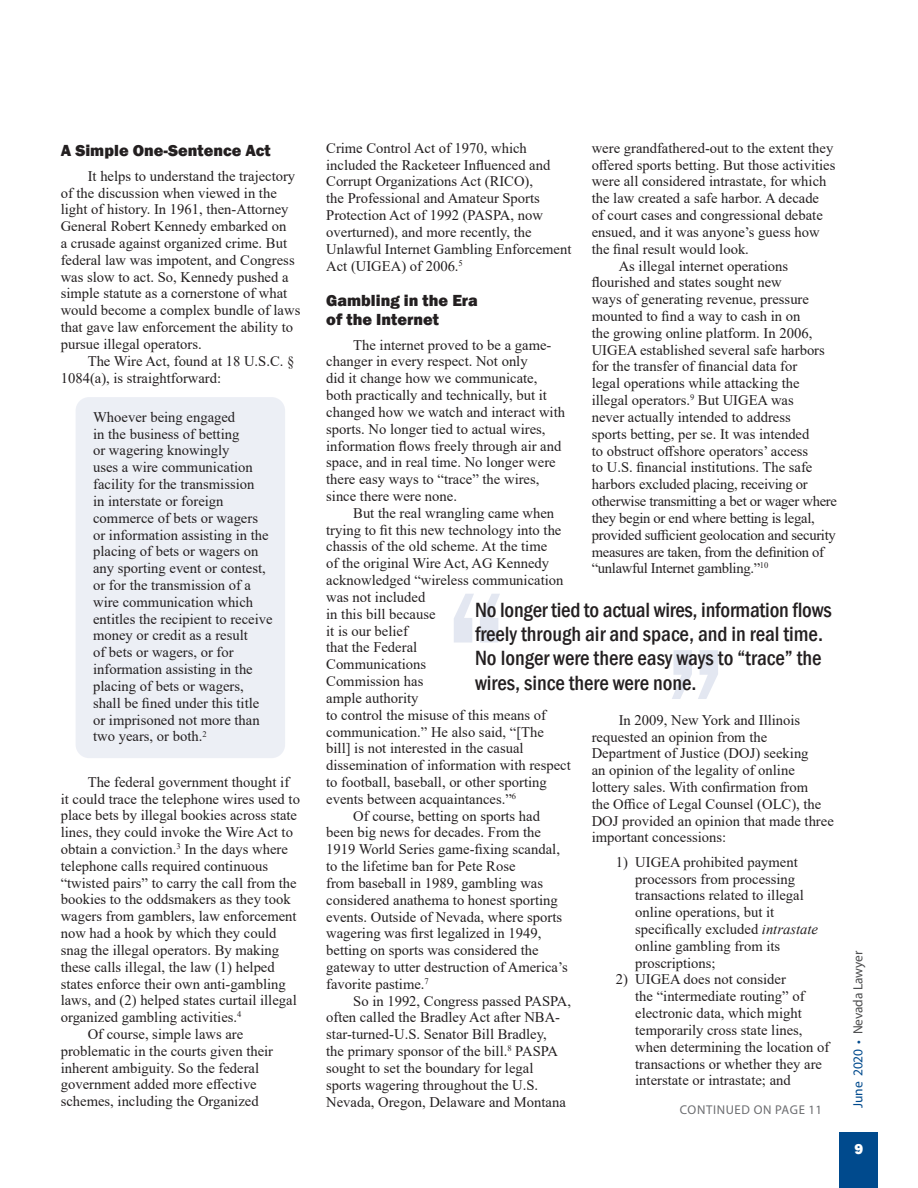
<style>
.page{position:relative;width:918px;height:1188px;background:#fff}
.page>*{position:absolute;margin:0;border:0;box-sizing:border-box;transform-origin:0 0}
.t1{font:500 condensed 21.15px/24.3px "Franklin Gothic";color:#231f20;text-align:justify}
.t2{font:800 16.5px "Franklin Gothic";color:#231f20}
.t3{font:800 15px "Franklin Gothic";color:#fff}
.t4{font:14.7px/16.8px "Times New Roman";color:#231f20}
.t5{font:13.35px "Myriad Pro";letter-spacing:-.01em;color:#4b4c4d}
.t6{font:12.75px "Myriad Pro";letter-spacing:.05em;color:#6c6d70}
.s1{font-style:italic}
.s2{font-size:13.5px;color:#004a8d}
.s3{color:#004a8d}
.s4{font-size:14.85px;color:#fff}
</style>
<div class="page">
<svg style="left:672px;top:650px;width:46px;height:49px"></svg>
<div style="left:76px;top:397px;width:209px;height:361px;background:#e7eaf3;border-radius:13px"></div>
<div style="left:840px;top:1132px;width:38px;height:56px;background:#004a8d"></div>
<svg style="left:454px;top:594px;width:46px;height:49px"></svg>
<p class="t2" style="left:61px;top:140px;width:211px">A Simple One-Sentence Act</p>
<p class="t4" style="left:61px;top:167px;width:241px;text-indent:27px">It helps to understand the trajectory of the discussion when viewed in the light of history. In 1961, then-Attorney General Robert Kennedy embarked on<br>a crusade against organized crime. But federal law was impotent, and Congress was slow to act. So, Kennedy pushed a simple statute as a cornerstone of what would become a complex bundle of laws that gave law enforcement the ability to pursue illegal operators.</p>
<p class="t4" style="left:61px;top:352px;width:235px;text-indent:27px">The Wire Act, found at 18 U.S.C. §<br>1084(a), is straightforward:</p>
<p class="t4" style="left:93px;top:408px;width:181px">Whoever being engaged<br>in the business of betting<br>or wagering knowingly<br>uses a wire communication facility for the transmission<br>in interstate or foreign commerce of bets or wagers or information assisting in the placing of bets or wagers on any sporting event or contest, or for the transmission of a wire communication which entitles the recipient to receive money or credit as a result<br>of bets or wagers, or for information assisting in the placing of bets or wagers, shall be fined under this title or imprisoned not more than two years, or both.<sup>2</sup></p>
<p class="t4" style="left:61px;top:773px;width:241px;text-indent:27px">The federal government thought if it could trace the telephone wires used to place bets by illegal bookies across state lines, they could invoke the Wire Act to obtain a conviction.<sup>3</sup> In the days where telephone calls required continuous “twisted pairs” to carry the call from the bookies to the oddsmakers as they took wagers from gamblers, law enforcement now had a hook by which they could snag the illegal operators. By making these calls illegal, the law (1) helped states enforce their own anti-gambling laws, and (2) helped states curtail illegal organized gambling activities.<sup>4</sup></p>
<p class="t4" style="left:61px;top:1025px;width:214px;text-indent:27px">Of course, simple laws are problematic in the courts given their inherent ambiguity. So the federal government added more effective schemes, including the Organized</p>
<p class="t4" style="left:326px;top:139px;width:247px">Crime Control Act of 1970, which included the Racketeer Influenced and Corrupt Organizations Act (RICO),<br>the Professional and Amateur Sports Protection Act of 1992 (PASPA, now overturned), and more recently, the Unlawful Internet Gambling Enforcement Act (UIGEA) of 2006.<sup>5</sup></p>
<p class="t2" style="left:326px;top:290px;width:153px">Gambling in the Era</p>
<p class="t2" style="left:326px;top:309px;width:114px">of the Internet</p>
<p class="t4" style="left:326px;top:336px;width:240px;text-indent:27px">The internet proved to be a game&shy;changer in every respect. Not only<br>did it change how we communicate, both practically and technically, but it changed how we watch and interact with sports. No longer tied to actual wires, information flows freely through air and space, and in real time. No longer were there easy ways to “trace” the wires, since there were none.</p>
<p class="t4" style="left:326px;top:504px;width:246px;text-indent:27px">But the real wrangling came when trying to fit this new technology into the chassis of the old scheme. At the time<br>of the original Wire Act, AG Kennedy acknowledged “wireless communication was not included<br>in this bill because<br>it is our belief<br>that the Federal<br>Communications<br>Commission has<br>ample authority<br>to control the misuse of this means of communication.” He also said, “[The bill] is not interested in the casual dissemination of information with respect to football, baseball, or other sporting events between acquaintances.”<sup>6</sup></p>
<p class="t4" style="left:326px;top:807px;width:243px;text-indent:27px">Of course, betting on sports had been big news for decades. From the 1919 World Series game-fixing scandal, to the lifetime ban for Pete Rose<br>from baseball in 1989, gambling was considered anathema to honest sporting events. Outside of Nevada, where sports wagering was first legalized in 1949, betting on sports was considered the gateway to utter destruction of America’s favorite pastime.<sup>7</sup></p>
<p class="t4" style="left:326px;top:992px;width:246px;text-indent:27px">So in 1992, Congress passed PASPA, often called the Bradley Act after NBA&shy;star-turned-U.S. Senator Bill Bradley,<br>the primary sponsor of the bill.<sup>8</sup> PASPA sought to set the boundary for legal sports wagering throughout the U.S.<br>Nevada, Oregon, Delaware and Montana</p>
<p class="t4" style="left:592px;top:139px;width:245px">were grandfathered-out to the extent they offered sports betting. But those activities were all considered intrastate, for which the law created a safe harbor. A decade<br>of court cases and congressional debate ensued, and it was anyone’s guess how the final result would look.</p>
<p class="t4" style="left:592px;top:257px;width:247px;text-indent:27px">As illegal internet operations flourished and states sought new<br>ways of generating revenue, pressure mounted to find a way to cash in on<br>the growing online platform. In 2006, UIGEA established several safe harbors for the transfer of financial data for<br>legal operations while attacking the illegal operators.<sup>9</sup> But UIGEA was<br>never actually intended to address<br>sports betting, per se. It was intended<br>to obstruct offshore operators’ access<br>to U.S. financial institutions. The safe harbors excluded placing, receiving or otherwise transmitting a bet or wager where they begin or end where betting is legal, provided sufficient geolocation and security measures are taken, from the definition of “unlawful Internet gambling.”<sup>10</sup></p>
<p class="t1" style="left:475px;top:597px;width:358px">No longer tied to actual wires, information flows</p>
<p class="t1" style="left:475px;top:622px;width:350px">freely through air and space, and in real time.<br>No longer were there easy ways to “trace” the wires, since there were none.</p>
<p class="t4" style="left:592px;top:711px;width:244px;text-indent:27px">In 2009, New York and Illinois requested an opinion from the Department of Justice (DOJ) seeking<br>an opinion of the legality of online lottery sales. With confirmation from<br>the Office of Legal Counsel (OLC), the DOJ provided an opinion that made three important concessions:</p>
<p class="t4" style="left:635px;top:853px;width:184px;text-indent:-20px">1) UIGEA prohibited payment processors from processing transactions related to illegal online operations, but it specifically excluded <span class="s1">intrastate </span>online gambling from its proscriptions;</p>
<p class="t4" style="left:635px;top:971px;width:196px;text-indent:-20px">2) UIGEA does not consider<br>the “intermediate routing” of electronic data, which might temporarily cross state lines, when determining the location of transactions or whether they are interstate or intrastate; and</p>
<p class="t6" style="left:680px;top:1102px;width:144px">CONTINUED ON PAGE 11</p>
<p class="t5" style="left:850px;top:1108px;width:177px;rotate:-90deg"><span class="s2">June 2020</span> <span class="s3">•</span> Nevada Lawyer <span class="s4">3</span></p>
<p class="t3" style="left:855px;top:1139px;width:10px">9</p>
</div>
